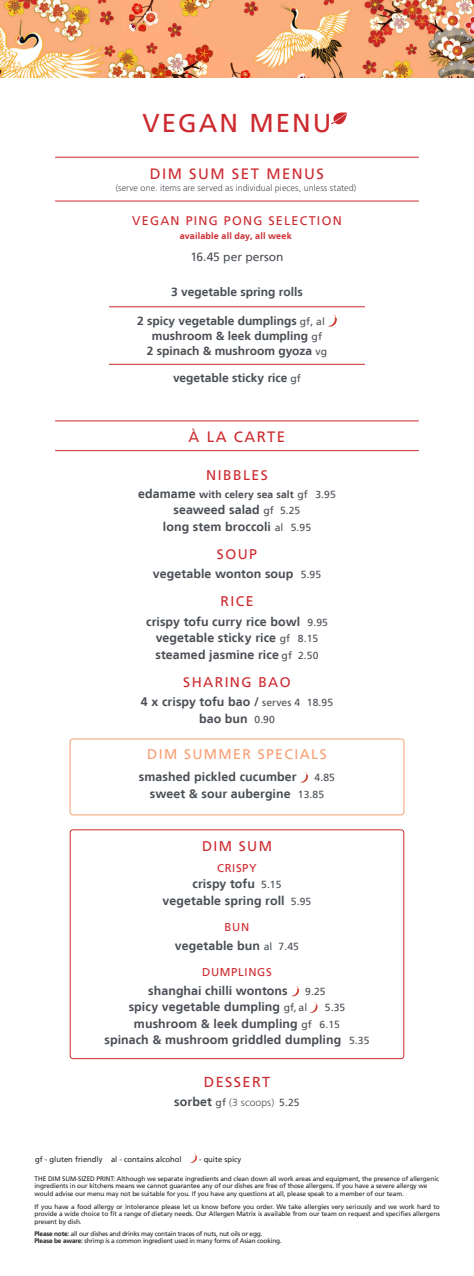
<style>
.page{position:relative;width:474px;height:1276px;background:#fff}
.page>*{position:absolute;margin:0;border:0;box-sizing:border-box;transform-origin:0 0}
.t1{font:25.8px "Frutiger LT";letter-spacing:.08em;color:#cd2a2f}
.t2{font:15px "Frutiger LT";letter-spacing:.1em;color:#cd2a2f}
.t3{font:14.4px "Frutiger LT";letter-spacing:.1em;color:#cd2a2f}
.t4{font:14px "Frutiger LT";letter-spacing:.1em;color:#cd2a2f}
.t5{font:14px "Frutiger LT";letter-spacing:.1em;color:#f89f73}
.t6{font:12.5px "Frutiger LT";letter-spacing:.1em;color:#cd2a2f}
.t7{font:700 12.4px "Frutiger LT";letter-spacing:.005em;color:#4a4f55}
.t8{font:700 12px "Frutiger LT";letter-spacing:-.005em;color:#4a4f55}
.t9{font:12px "Frutiger LT";letter-spacing:-.005em;color:#4a4f55}
.t10{font:11.3px "Frutiger LT";letter-spacing:.06em;color:#cd2a2f}
.t11{font:700 10.3px "Frutiger LT";letter-spacing:.01em;color:#4a4f55}
.t12{font:300 10.3px "Frutiger LT Std";letter-spacing:.01em;color:#4a4f55}
.t13{font:10.3px "Frutiger LT";color:#4a4f55}
.t14{font:300 9px "Frutiger LT Std";letter-spacing:.005em;color:#4a4f55}
.t15{font:700 9px "Frutiger LT";letter-spacing:.015em;color:#cd2a2f}
.t16{font:7.6px "Frutiger LT";color:#231f20}
.t17{font:6.5px/7.3px "Frutiger LT";letter-spacing:-.01em;color:#231f20}
.t18{font:6.5px "Frutiger LT";letter-spacing:-.03em;color:#231f20}
.s1{font-weight:400;font-size:10.3px}
.s2{font-size:12.4px}
.s3{font-weight:400}
.s4{font-family:"Frutiger LT";font-weight:700;font-size:12.4px}
.s5{font-family:"Frutiger LT";font-weight:400}
.s6{font-weight:700}
</style>
<div class="page">
<svg style="left:300px;top:772px;width:8px;height:10px"></svg>
<svg style="left:291px;top:986px;width:8px;height:10px"></svg>
<svg style="left:310px;top:1002px;width:7px;height:11px"></svg>
<svg style="left:192px;top:1153px;width:5px;height:9px"></svg>
<svg style="left:330px;top:112px;width:17px;height:13px"></svg>
<div style="left:70px;top:829px;width:334px;height:230px;border:1px solid #cd2a2f;border-radius:3px"></div>
<svg style="left:328px;top:315px;width:8px;height:12px"></svg>
<hr style="left:55px;top:157px;width:363px;height:1px;background:#cd2a2f">
<hr style="left:55px;top:201px;width:363px;height:1px;background:#cd2a2f">
<hr style="left:55px;top:420px;width:363px;height:1px;background:#cd2a2f">
<hr style="left:55px;top:450px;width:363px;height:1px;background:#cd2a2f">
<hr style="left:109px;top:307px;width:255px;height:1px;background:#cd2a2f">
<hr style="left:109px;top:364px;width:255px;height:1px;background:#cd2a2f">
<div style="left:69px;top:738px;width:335px;height:77px;border:1px solid #f89f73;border-radius:3px"></div>
<img style="left:0;top:0;width:473px;height:77px">
<p class="t1" style="left:142px;top:108px;width:190px">VEGAN MENU</p>
<p class="t2" style="left:150px;top:164px;width:176px">DIM SUM SET MENUS</p>
<p class="t14" style="left:116px;top:183px;width:242px">(serve one. items are served as individual pieces, unless stated)</p>
<p class="t6" style="left:132px;top:213px;width:211px">VEGAN PING PONG SELECTION</p>
<p class="t15" style="left:180px;top:230px;width:113px">available all day, all week</p>
<p class="t9" style="left:190px;top:250px;width:94px">16.45 per person</p>
<p class="t8" style="left:171px;top:285px;width:133px">3 vegetable spring rolls</p>
<p class="t8" style="left:137px;top:314px;width:189px">2 spicy vegetable dumplings <span class="s1">gf, al</span></p>
<p class="t8" style="left:152px;top:329px;width:171px">mushroom &amp; leek dumpling <span class="s1">gf</span></p>
<p class="t8" style="left:147px;top:344px;width:181px">2 spinach &amp; mushroom gyoza <span class="s1">vg</span></p>
<p class="t8" style="left:173px;top:371px;width:129px">vegetable sticky rice <span class="s1">gf</span></p>
<p class="t2" style="left:188px;top:427px;width:98px">À LA CARTE</p>
<p class="t4" style="left:206px;top:466px;width:63px">NIBBLES</p>
<p class="t11" style="left:138px;top:488px;width:199px"><span class="s2">edamame</span> with celery sea salt <span class="s3">gf 3.95</span></p>
<p class="t7" style="left:173px;top:503px;width:128px">seaweed salad <span class="s1">gf 5.25</span></p>
<p class="t7" style="left:163px;top:519px;width:149px">long stem broccoli <span class="s1">al 5.95</span></p>
<p class="t4" style="left:217px;top:546px;width:41px">SOUP</p>
<p class="t7" style="left:153px;top:567px;width:169px">vegetable wonton soup <span class="s1">5.95</span></p>
<p class="t4" style="left:220px;top:593px;width:34px">RICE</p>
<p class="t7" style="left:146px;top:614px;width:183px">crispy tofu curry rice bowl <span class="s1">9.95</span></p>
<p class="t7" style="left:156px;top:630px;width:164px">vegetable sticky rice <span class="s1">gf 8.15</span></p>
<p class="t7" style="left:155px;top:647px;width:164px">steamed jasmine rice <span class="s1">gf 2.50</span></p>
<p class="t4" style="left:183px;top:673px;width:109px">SHARING BAO</p>
<p class="t7" style="left:141px;top:694px;width:194px">4 x crispy tofu bao / <span class="s1">serves 4 18.95</span></p>
<p class="t7" style="left:199px;top:711px;width:77px">bao bun <span class="s1">0.90</span></p>
<p class="t5" style="left:147px;top:746px;width:181px">DIM SUMMER SPECIALS</p>
<p class="t7" style="left:139px;top:769px;width:159px">smashed pickled cucumber</p>
<p class="t13" style="left:314px;top:771px;width:22px">4.85</p>
<p class="t7" style="left:150px;top:786px;width:176px">sweet &amp; sour aubergine <span class="s1">13.85</span></p>
<p class="t4" style="left:202px;top:837px;width:71px">DIM SUM</p>
<p class="t10" style="left:217px;top:861px;width:41px">CRISPY</p>
<p class="t7" style="left:192px;top:877px;width:90px">crispy tofu <span class="s1">5.15</span></p>
<p class="t7" style="left:162px;top:893px;width:150px">vegetable spring roll <span class="s1">5.95</span></p>
<p class="t10" style="left:224px;top:920px;width:26px">BUN</p>
<p class="t7" style="left:175px;top:938px;width:125px">vegetable bun <span class="s1">al 7.45</span></p>
<p class="t10" style="left:202px;top:965px;width:71px">DUMPLINGS</p>
<p class="t7" style="left:148px;top:983px;width:141px">shanghai chilli wontons</p>
<p class="t13" style="left:305px;top:985px;width:22px">9.25</p>
<p class="t7" style="left:129px;top:1000px;width:180px">spicy vegetable dumpling <span class="s1">gf, al</span></p>
<p class="t13" style="left:324px;top:1001px;width:22px">5.35</p>
<p class="t7" style="left:134px;top:1016px;width:207px">mushroom &amp; leek dumpling <span class="s1">gf 6.15</span></p>
<p class="t7" style="left:104px;top:1032px;width:266px">spinach &amp; mushroom griddled dumpling <span class="s1">5.35</span></p>
<p class="t3" style="left:204px;top:1074px;width:68px">DESSERT</p>
<p class="t12" style="left:174px;top:1096px;width:127px"><span class="s4">sorbet</span> <span class="s5">gf</span> (3 scoops) <span class="s5">5.25</span></p>
<p class="t16" style="left:35px;top:1154px;width:148px">gf - gluten friendly al - contains alcohol</p>
<p class="t16" style="left:199px;top:1154px;width:44px">- quite spicy</p>
<p class="t17" style="left:34px;top:1175px;width:405px">THE DIM SUM-SIZED PRINT: Although we separate ingredients and clean down all work areas and equipment, the presence of allergenic ingredients in our kitchens means we cannot guarantee any of our dishes are free of those allergens. If you have a severe allergy we would advise our menu may not be suitable for you. If you have any questions at all, please speak to a member of our team.</p>
<p class="t17" style="left:34px;top:1203px;width:406px;text-align:justify">If you have a food allergy or intolerance please let us know before you order. We take allergies very seriously and we work hard to provide a wide choice to fit a range of dietary needs. Our Allergen Matrix is available from our team on request and specifies allergens present by dish.</p>
<p class="t18" style="left:34px;top:1229px;width:229px"><span class="s6">Please note:</span> all our dishes and drinks may contain traces of nuts, nut oils or egg.</p>
<p class="t18" style="left:34px;top:1236px;width:249px"><span class="s6">Please be aware:</span> shrimp is a common ingredient used in many forms of Asian cooking.</p>
</div>
